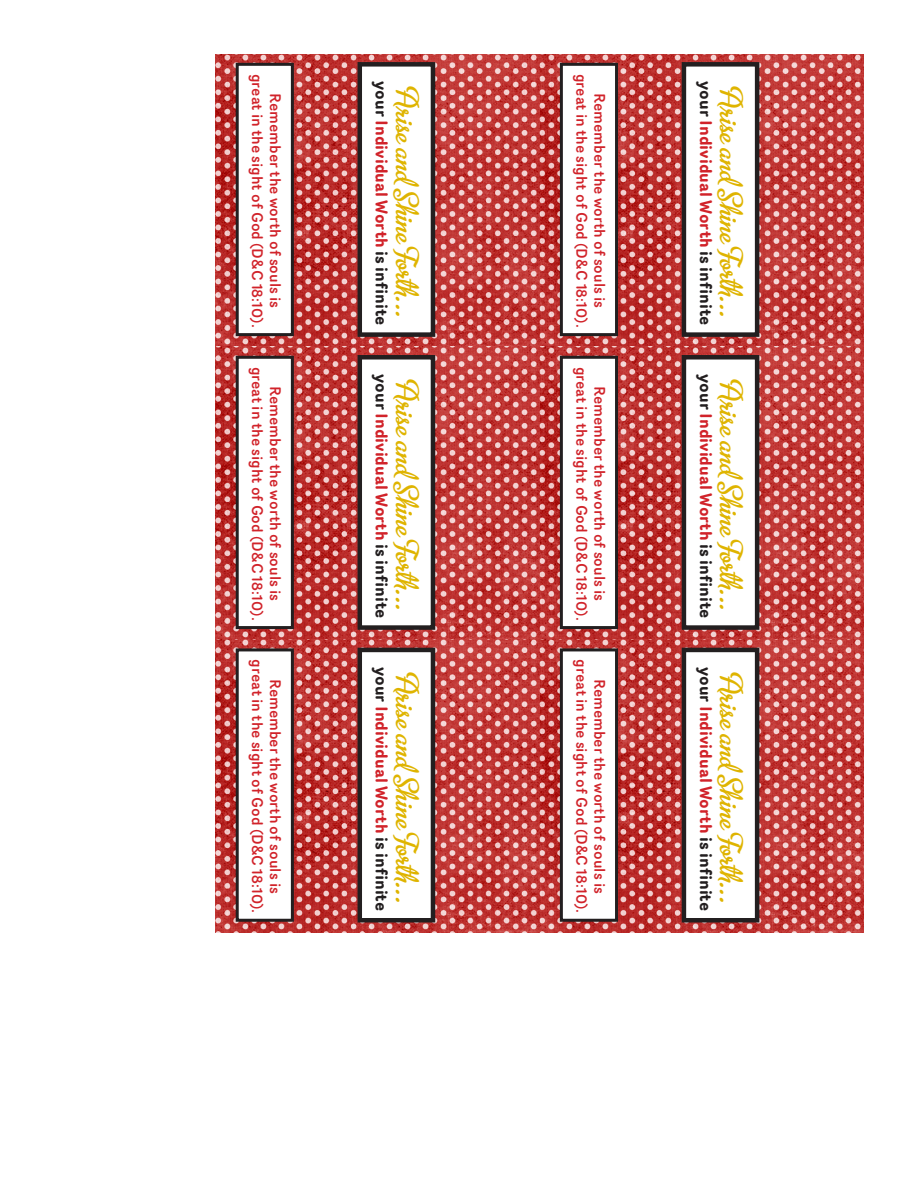
<style>
.page{position:relative;width:918px;height:1188px;background:#fff}
.page>*{position:absolute;margin:0;border:0;box-sizing:border-box;transform-origin:0 0}
.t1{font:36px "Metro Script";color:#dfb400}
.t2{font:700 16.5px "Router";color:#d1232a}
.t3{font:500 15px "Router";color:#d1232a}
.s1{color:#231f20}
</style>
<div class="page">
<img style="left:216px;top:54px;width:648px;height:878px">
<div style="left:684px;top:64px;width:73px;height:271px;background:#fff"></div>
<div style="left:682px;top:62px;width:77px;height:275px;border:4px solid #231f20"></div>
<div style="left:561px;top:64px;width:56px;height:271px;background:#fff"></div>
<div style="left:560px;top:63px;width:58px;height:273px;border:3px solid #231f20"></div>
<div style="left:684px;top:357px;width:73px;height:271px;background:#fff"></div>
<div style="left:682px;top:355px;width:77px;height:275px;border:4px solid #231f20"></div>
<div style="left:561px;top:357px;width:56px;height:271px;background:#fff"></div>
<div style="left:560px;top:356px;width:58px;height:273px;border:3px solid #231f20"></div>
<div style="left:684px;top:650px;width:73px;height:270px;background:#fff"></div>
<div style="left:682px;top:648px;width:77px;height:274px;border:4px solid #231f20"></div>
<div style="left:561px;top:650px;width:56px;height:270px;background:#fff"></div>
<div style="left:560px;top:648px;width:58px;height:274px;border:3px solid #231f20"></div>
<div style="left:360px;top:64px;width:73px;height:271px;background:#fff"></div>
<div style="left:358px;top:62px;width:77px;height:275px;border:4px solid #231f20"></div>
<div style="left:237px;top:64px;width:55px;height:271px;background:#fff"></div>
<div style="left:236px;top:63px;width:58px;height:273px;border:3px solid #231f20"></div>
<div style="left:360px;top:357px;width:73px;height:271px;background:#fff"></div>
<div style="left:358px;top:355px;width:77px;height:275px;border:4px solid #231f20"></div>
<div style="left:237px;top:357px;width:55px;height:271px;background:#fff"></div>
<div style="left:236px;top:356px;width:58px;height:273px;border:3px solid #231f20"></div>
<div style="left:360px;top:650px;width:73px;height:270px;background:#fff"></div>
<div style="left:358px;top:648px;width:77px;height:274px;border:4px solid #231f20"></div>
<div style="left:237px;top:650px;width:55px;height:270px;background:#fff"></div>
<div style="left:236px;top:648px;width:58px;height:274px;border:3px solid #231f20"></div>
<p class="t3" style="left:269px;top:74px;width:255px;rotate:90deg">great in the sight of God (D&amp;C 18:10).</p>
<p class="t3" style="left:287px;top:93px;width:217px;rotate:90deg">Remember the worth of souls is</p>
<p class="t3" style="left:269px;top:367px;width:255px;rotate:90deg">great in the sight of God (D&amp;C 18:10).</p>
<p class="t3" style="left:287px;top:386px;width:217px;rotate:90deg">Remember the worth of souls is</p>
<p class="t3" style="left:269px;top:659px;width:255px;rotate:90deg">great in the sight of God (D&amp;C 18:10).</p>
<p class="t3" style="left:287px;top:679px;width:217px;rotate:90deg">Remember the worth of souls is</p>
<p class="t2" style="left:394px;top:81px;width:246px;rotate:90deg"><span class="s1">your</span> Individual Worth <span class="s1">is infinite</span></p>
<p class="t1" style="left:426px;top:88px;width:232px;rotate:90deg">Arise and Shine Forth...</p>
<p class="t2" style="left:394px;top:374px;width:246px;rotate:90deg"><span class="s1">your</span> Individual Worth <span class="s1">is infinite</span></p>
<p class="t1" style="left:426px;top:381px;width:232px;rotate:90deg">Arise and Shine Forth...</p>
<p class="t2" style="left:394px;top:667px;width:246px;rotate:90deg"><span class="s1">your</span> Individual Worth <span class="s1">is infinite</span></p>
<p class="t1" style="left:426px;top:674px;width:232px;rotate:90deg">Arise and Shine Forth...</p>
<p class="t3" style="left:593px;top:74px;width:255px;rotate:90deg">great in the sight of God (D&amp;C 18:10).</p>
<p class="t3" style="left:611px;top:93px;width:217px;rotate:90deg">Remember the worth of souls is</p>
<p class="t3" style="left:593px;top:367px;width:255px;rotate:90deg">great in the sight of God (D&amp;C 18:10).</p>
<p class="t3" style="left:611px;top:386px;width:217px;rotate:90deg">Remember the worth of souls is</p>
<p class="t3" style="left:593px;top:659px;width:255px;rotate:90deg">great in the sight of God (D&amp;C 18:10).</p>
<p class="t3" style="left:611px;top:679px;width:217px;rotate:90deg">Remember the worth of souls is</p>
<p class="t2" style="left:719px;top:81px;width:246px;rotate:90deg"><span class="s1">your</span> Individual Worth <span class="s1">is infinite</span></p>
<p class="t1" style="left:750px;top:88px;width:232px;rotate:90deg">Arise and Shine Forth...</p>
<p class="t2" style="left:719px;top:374px;width:246px;rotate:90deg"><span class="s1">your</span> Individual Worth <span class="s1">is infinite</span></p>
<p class="t1" style="left:750px;top:381px;width:232px;rotate:90deg">Arise and Shine Forth...</p>
<p class="t2" style="left:719px;top:667px;width:246px;rotate:90deg"><span class="s1">your</span> Individual Worth <span class="s1">is infinite</span></p>
<p class="t1" style="left:750px;top:674px;width:232px;rotate:90deg">Arise and Shine Forth...</p>
</div>
